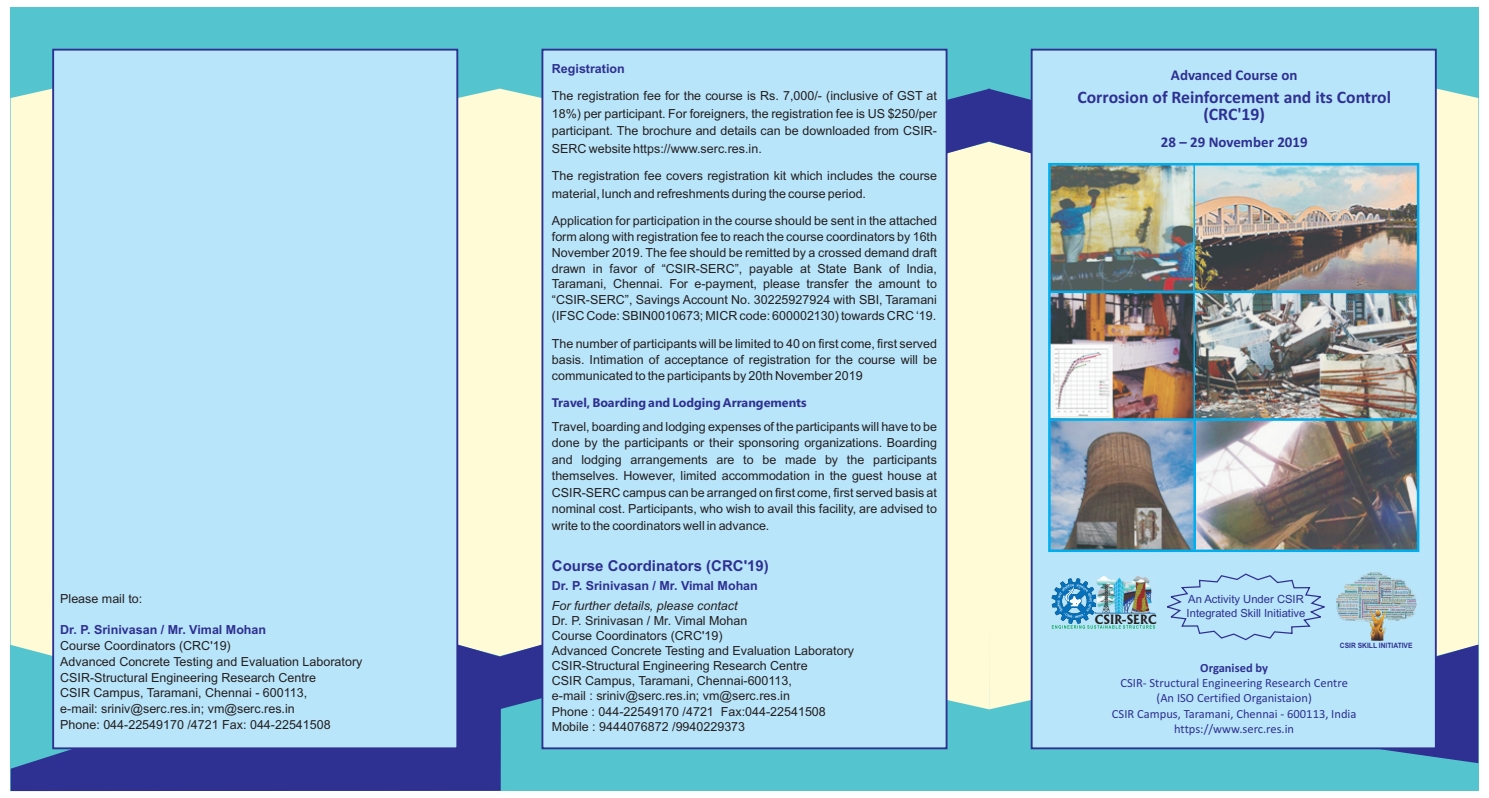
<style>
.page{position:relative;width:1489px;height:798px;background:#fff}
.page>*{position:absolute;margin:0;border:0;box-sizing:border-box;transform-origin:0 0}
.t1{font:700 17.62px/16.8px "Calibri";color:#2e3092;text-align:center}
.t2{font:700 15px "Arial";color:#2e3092}
.t3{font:700 14.88px "Calibri";color:#2e3092}
.t4{font:12.5px/15.9px "Arial";color:#231f20;text-align:justify}
.t5{font:12.5px/15.2px "Calibri";color:#2e3092;text-align:center}
.t6{font:700 12.5px "Arial";color:#2e3092}
.t7{font:700 12.5px "Segoe UI";color:#2e3092}
.t8{font:italic 12.5px "Arial";color:#231f20}
.t9{font:700 12.5px "Calibri";color:#2e3092}
.t10{font:300 12.5px "Flareserif 821 BT";color:#231f20}
.t11{font:11.25px/13.5px "Arial";color:#2e3092}
.t12{font:700 7.38px "Arial";color:#2e3092;scale:.91 1}
</style>
<div class="page">
<div style="left:989px;top:7px;width:489px;height:783px;background:#54c5cf"></div>
<div style="left:500px;top:7px;width:489px;height:783px;background:#54c5cf"></div>
<div style="left:11px;top:7px;width:489px;height:783px;background:#54c5cf"></div>
<svg style="left:1386px;top:88px;width:92px;height:674px;background:#d7d7ca"></svg>
<div style="left:11px;top:89px;width:40px;height:555px;background:#fffbd6"></div>
<svg style="left:948px;top:88px;width:81px;height:621px;background:#eae8d0"></svg>
<div style="left:459px;top:88px;width:81px;height:621px;background:#fffbd6"></div>
<svg style="left:11px;top:644px;width:490px;height:146px;fill:#2e3092"></svg>
<div style="left:1029px;top:48px;width:408px;height:702px;background:#b9e5fa"></div>
<hr style="left:1094px;top:612px;width:61px;height:1px;background:#0671ba">
<svg style="left:1051px;top:578px;width:103px;height:50px;background:#78b9da"></svg>
<img style="left:1096px;top:575px;width:58px;height:37px">
<img style="left:1336px;top:572px;width:80px;height:68px">
<img style="left:1052px;top:167px;width:141px;height:381px">
<img style="left:1195px;top:293px;width:220px;height:255px">
<hr style="left:1193px;top:164px;width:2px;height:385px;background:#00aeef">
<img style="left:1195px;top:167px;width:220px;height:123px">
<hr style="left:1049px;top:290px;width:368px;height:3px;background:#00aeef">
<hr style="left:1049px;top:418px;width:368px;height:2px;background:#00aeef">
<div style="left:1048px;top:163px;width:371px;height:389px;border:3px solid #00aeef"></div>
<div style="left:540px;top:48px;width:408px;height:702px;background:#b9e5fa"></div>
<div style="left:51px;top:48px;width:408px;height:702px;background:#b9e5fa"></div>
<svg style="left:1163px;top:572px;width:165px;height:68px;background:#b1dbf4"></svg>
<p class="t4" style="left:60px;top:591px;width:83px">Please mail to:</p>
<p class="t4" style="left:60px;top:638px;width:304px;text-align:left">Course Coordinators (CRC'19)<br>Advanced Concrete Testing and Evaluation Laboratory CSIR-Structural Engineering Research Centre<br>CSIR Campus, Taramani, Chennai - 600113,<br>e-mail: sriniv@serc.res.in; vm@serc.res.in<br>Phone: 044-22549170 /4721 Fax: 044-22541508</p>
<p class="t6" style="left:60px;top:625px;width:207px">Dr. P. Srinivasan / Mr. Vimal Mohan</p>
<p class="t6" style="left:552px;top:64px;width:74px">Registration</p>
<p class="t4" style="left:552px;top:87px;width:386px;line-height:17.9px">The registration fee for the course is Rs. 7,000/- (inclusive of GST at 18%) per participant. For foreigners, the registration fee is US $250/per participant. The brochure and details can be downloaded from CSIR-SERC website https://www.serc.res.in.</p>
<p class="t4" style="left:552px;top:168px;width:386px;line-height:17.9px">The registration fee covers registration kit which includes the course material, lunch and refreshments during the course period.</p>
<p class="t4" style="left:552px;top:213px;width:386px">Application for participation in the course should be sent in the attached form along with registration fee to reach the course coordinators by 16th November 2019. The fee should be remitted by a crossed demand draft drawn in favor of “CSIR-SERC”, payable at State Bank of India, Taramani, Chennai. For e-payment, please transfer the amount to “CSIR-SERC”, Savings Account No. 30225927924 with SBI, Taramani (IFSC Code: SBIN0010673; MICR code: 600002130) towards CRC ‘19.</p>
<p class="t4" style="left:552px;top:336px;width:386px">The number of participants will be limited to 40 on first come, first served basis. Intimation of acceptance of registration for the course will be communicated to the participants by 20th November 2019</p>
<p class="t4" style="left:552px;top:419px;width:386px;line-height:16.5px">Travel, boarding and lodging expenses of the participants will have to be done by the participants or their sponsoring organizations. Boarding and lodging arrangements are to be made by the participants themselves. However, limited accommodation in the guest house at CSIR-SERC campus can be arranged on first come, first served basis at nominal cost. Participants, who wish to avail this facility, are advised to write to the coordinators well in advance.</p>
<p class="t7" style="left:552px;top:397px;width:256px">Travel, Boarding and Lodging Arrangements</p>
<p class="t2" style="left:552px;top:559px;width:218px">Course Coordinators (CRC'19)</p>
<p class="t6" style="left:552px;top:580px;width:207px">Dr. P. Srinivasan / Mr. Vimal Mohan</p>
<p class="t8" style="left:552px;top:600px;width:187px">For further details, please contact</p>
<p class="t4" style="left:552px;top:613px;width:304px;line-height:15.1px;text-align:left">Dr. P. Srinivasan / Mr. Vimal Mohan<br>Course Coordinators (CRC'19)<br>Advanced Concrete Testing and Evaluation Laboratory CSIR-Structural Engineering Research Centre<br>CSIR Campus, Taramani, Chennai-600113,<br>e-mail : sriniv@serc.res.in; vm@serc.res.in<br>Phone : 044-22549170 /4721 Fax:044-22541508<br>Mobile : 9444076872 /9940229373</p>
<p class="t3" style="left:1170px;top:68px;width:128px">Advanced Course on</p>
<h1 class="t1" style="left:1077px;top:91px;width:315px">Corrosion of Reinforcement and its Control (CRC'19)</h1>
<p class="t3" style="left:1160px;top:135px;width:148px">28 – 29 November 2019</p>
<p class="t10" style="left:1094px;top:614px;width:63px">CSIR-SERC</p>
<p class="t11" style="left:1186px;top:593px;width:120px">An Activity Under CSIR<br>Integrated Skill Initiative</p>
<p class="t12" style="left:1339px;top:642px;width:81px">CSIR SKILL INITIATIVE</p>
<p class="t9" style="left:1200px;top:662px;width:69px">Organised by</p>
<p class="t5" style="left:1111px;top:676px;width:246px">CSIR- Structural Engineering Research Centre (An ISO Certified Organistaion)<br>CSIR Campus, Taramani, Chennai - 600113, India https://www.serc.res.in</p>
</div>
